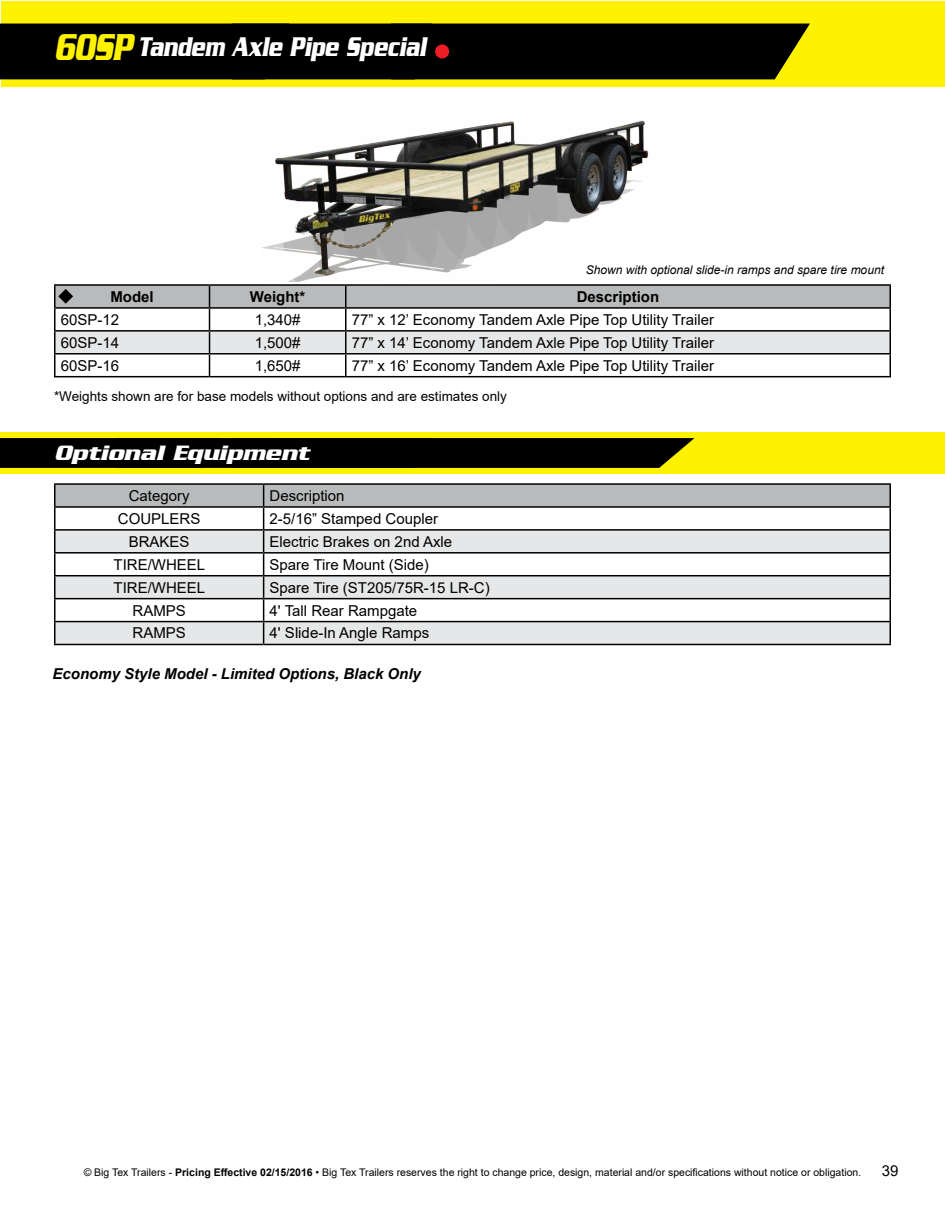
<style>
.page{position:relative;width:945px;height:1215px;background:#fff}
.page>*{position:absolute;margin:0;border:0;box-sizing:border-box;transform-origin:0 0}
.t1{font:italic 700 29.25px "Serpentine Std";color:#fff;scale:.67 1}
.t2{font:italic 700 22.5px "Serpentine Std";color:#fff}
.t3{font:15px "Arial";color:#000}
.t4{font:italic 700 15px "Arial";color:#000}
.t5{font:700 15px "Arial";color:#000}
.t6{font:13.5px "Arial";color:#000}
.t7{font:italic 12px "Arial";color:#000}
.t8{font:10.5px "Arial";color:#000}
.s1{font-size:40.5px;color:#fff200}
.s2{font-weight:700}
</style>
<div class="page">
<hr style="left:0;top:1px;width:1px;height:85px;background:#fff200">
<hr style="left:0;top:402px;width:1px;height:40px;background:#fff200">
<hr style="left:0;top:662px;width:1px;height:40px;background:#fff200">
<svg style="left:0;top:668px;width:1px;height:28px"></svg>
<div style="left:2px;top:1px;width:943px;height:85px;background:#fff200"></div>
<div style="left:0;top:432px;width:945px;height:42px;background:#fff200"></div>
<svg style="left:0;top:408px;width:695px;height:60px"></svg>
<div style="left:0;top:24px;width:810px;height:55px;background:#000"></div>
<div style="left:435px;top:44px;width:14px;height:15px;background:#ed1d24;border-radius:50%"></div>
<hr style="left:54px;top:284px;width:156px;height:2px;background:#000">
<hr style="left:54px;top:286px;width:2px;height:21px;background:#000">
<hr style="left:210px;top:284px;width:136px;height:2px;background:#000">
<hr style="left:346px;top:284px;width:545px;height:2px;background:#000">
<hr style="left:54px;top:307px;width:156px;height:2px;background:#000">
<hr style="left:54px;top:309px;width:2px;height:21px;background:#000">
<hr style="left:54px;top:330px;width:156px;height:2px;background:#000">
<hr style="left:54px;top:332px;width:2px;height:21px;background:#000">
<hr style="left:54px;top:353px;width:156px;height:2px;background:#000">
<hr style="left:54px;top:355px;width:2px;height:21px;background:#000">
<hr style="left:54px;top:376px;width:156px;height:1px;background:#000">
<hr style="left:210px;top:376px;width:136px;height:1px;background:#000">
<hr style="left:346px;top:376px;width:545px;height:1px;background:#000">
<hr style="left:54px;top:483px;width:210px;height:2px;background:#000">
<hr style="left:54px;top:485px;width:2px;height:21px;background:#000">
<hr style="left:264px;top:483px;width:627px;height:2px;background:#000">
<hr style="left:54px;top:506px;width:210px;height:2px;background:#000">
<hr style="left:54px;top:508px;width:2px;height:21px;background:#000">
<hr style="left:54px;top:529px;width:210px;height:2px;background:#000">
<hr style="left:54px;top:531px;width:2px;height:21px;background:#000">
<hr style="left:54px;top:552px;width:210px;height:2px;background:#000">
<hr style="left:54px;top:554px;width:2px;height:21px;background:#000">
<hr style="left:54px;top:575px;width:210px;height:1px;background:#000">
<hr style="left:54px;top:576px;width:2px;height:22px;background:#000">
<hr style="left:54px;top:598px;width:210px;height:1px;background:#000">
<hr style="left:54px;top:599px;width:2px;height:22px;background:#000">
<hr style="left:54px;top:621px;width:210px;height:1px;background:#000">
<hr style="left:54px;top:622px;width:2px;height:22px;background:#000">
<svg style="left:55px;top:484px;width:836px;height:160px"></svg>
<hr style="left:54px;top:644px;width:210px;height:1px;background:#000">
<hr style="left:264px;top:644px;width:627px;height:1px;background:#000">
<img style="left:230px;top:86px;width:467px;height:195px">
<svg style="left:55px;top:285px;width:836px;height:91px"></svg>
<h1 class="t1" style="left:54px;top:30px;width:557px"><span class="s1">60SP</span> Tandem Axle Pipe Special</h1>
<p class="t7" style="left:586px;top:262px;width:300px">Shown with optional slide-in ramps and spare tire mount</p>
<p class="t5" style="left:110px;top:286px;width:45px">Model</p>
<p class="t5" style="left:250px;top:286px;width:57px">Weight*</p>
<p class="t5" style="left:577px;top:286px;width:84px">Description</p>
<p class="t3" style="left:61px;top:309px;width:60px">60SP-12</p>
<p class="t3" style="left:255px;top:309px;width:47px">1,340#</p>
<p class="t3" style="left:352px;top:309px;width:364px">77” x 12’ Economy Tandem Axle Pipe Top Utility Trailer</p>
<p class="t3" style="left:61px;top:332px;width:60px">60SP-14</p>
<p class="t3" style="left:255px;top:332px;width:47px">1,500#</p>
<p class="t3" style="left:352px;top:332px;width:364px">77” x 14’ Economy Tandem Axle Pipe Top Utility Trailer</p>
<p class="t3" style="left:61px;top:355px;width:60px">60SP-16</p>
<p class="t3" style="left:255px;top:355px;width:47px">1,650#</p>
<p class="t3" style="left:352px;top:355px;width:364px">77” x 16’ Economy Tandem Axle Pipe Top Utility Trailer</p>
<p class="t6" style="left:54px;top:387px;width:454px">*Weights shown are for base models without options and are estimates only</p>
<h2 class="t2" style="left:54px;top:440px;width:257px">Optional Equipment</h2>
<p class="t3" style="left:129px;top:485px;width:62px">Category</p>
<p class="t3" style="left:270px;top:485px;width:77px">Description</p>
<p class="t3" style="left:118px;top:508px;width:84px">COUPLERS</p>
<p class="t3" style="left:270px;top:508px;width:170px">2-5/16” Stamped Coupler</p>
<p class="t3" style="left:129px;top:531px;width:62px">BRAKES</p>
<p class="t3" style="left:270px;top:531px;width:184px">Electric Brakes on 2nd Axle</p>
<p class="t3" style="left:114px;top:554px;width:93px">TIRE/WHEEL</p>
<p class="t3" style="left:270px;top:554px;width:161px">Spare Tire Mount (Side)</p>
<p class="t3" style="left:114px;top:577px;width:93px">TIRE/WHEEL</p>
<p class="t3" style="left:270px;top:577px;width:222px">Spare Tire (ST205/75R-15 LR-C)</p>
<p class="t3" style="left:133px;top:600px;width:55px">RAMPS</p>
<p class="t3" style="left:270px;top:600px;width:149px">4' Tall Rear Rampgate</p>
<p class="t3" style="left:133px;top:623px;width:55px">RAMPS</p>
<p class="t3" style="left:270px;top:623px;width:161px">4' Slide-In Angle Ramps</p>
<p class="t4" style="left:52px;top:663px;width:370px">Economy Style Model - Limited Options, Black Only</p>
<p class="t8" style="left:84px;top:1165px;width:779px">© Big Tex Trailers - <span class="s2">Pricing Effective 02/15/2016</span> • Big Tex Trailers reserves the right to change price, design, material and/or specifications without notice or obligation.</p>
<p class="t3" style="left:882px;top:1161px;width:18px">39</p>
</div>
